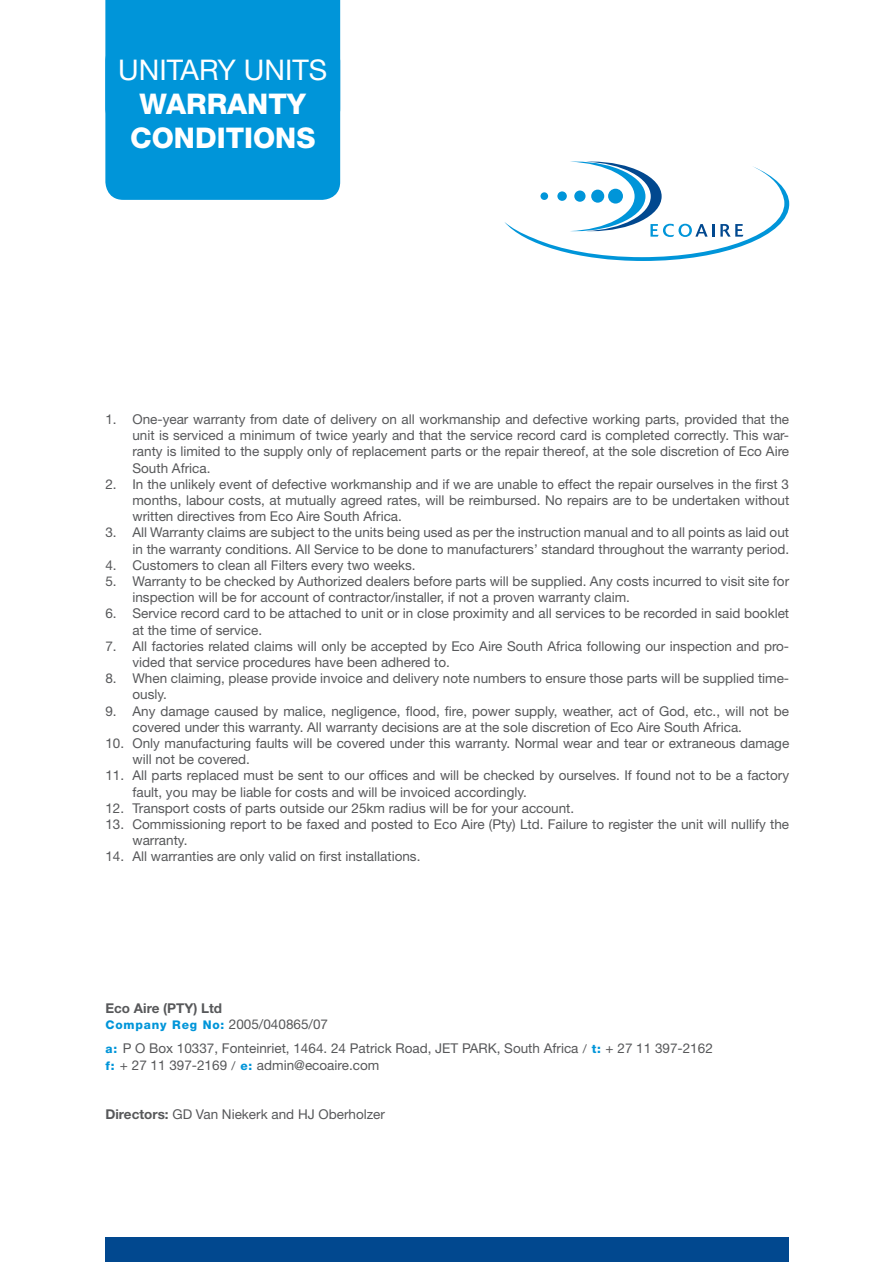
<style>
.page{position:relative;width:893px;height:1263px;background:#fff}
.page>*{position:absolute;margin:0;border:0;box-sizing:border-box;transform-origin:0 0}
.t1{font:800 28.5px "Helvetica Neue LT Std";color:#fff}
.t2{font:28.5px "Helvetica Neue LT Std";color:#fff}
.t3{font:13.5px/16.2px "Helvetica Neue LT Std";color:#57585a}
.t4{font:700 13.5px "Helvetica Neue LT Std";color:#57585a}
.s1{font-weight:800;font-size:12px;color:#0095d9}
.s2{font-size:12px}
.s3{font-weight:700}
</style>
<div class="page">
<div style="left:105px;top:43px;width:235px;height:157px;background:#0095d9;border-radius:18px"></div>
<svg style="left:105px;top:0;width:235px;height:127px"></svg>
<div style="left:105px;top:1237px;width:684px;height:25px;background:#01488f"></div>
<svg style="left:504px;top:162px;width:285px;height:99px"></svg>
<div style="left:608px;top:189px;width:15px;height:15px;background:#0095d9;border-radius:50%"></div>
<div style="left:591px;top:190px;width:13px;height:13px;background:#0095d9;border-radius:50%"></div>
<div style="left:574px;top:190px;width:11px;height:12px;background:#0095d9;border-radius:50%"></div>
<svg style="left:557px;top:191px;width:10px;height:10px"></svg>
<div style="left:540px;top:192px;width:8px;height:8px;background:#0095d9;border-radius:50%"></div>
<p class="t2" style="left:118px;top:52px;width:210px">UNITARY UNITS</p>
<p class="t1" style="left:140px;top:87px;width:168px">WARRANTY</p>
<p class="t1" style="left:130px;top:121px;width:187px">CONDITIONS</p>
<p class="t3" style="left:132px;top:411px;width:658px;text-align:justify;text-indent:-27px">1. One-year warranty from date of delivery on all workmanship and defective working parts, provided that the unit is serviced a minimum of twice yearly and that the service record card is completed correctly. This war&shy;ranty is limited to the supply only of replacement parts or the repair thereof, at the sole discretion of Eco Aire South Africa.</p>
<p class="t3" style="left:132px;top:476px;width:658px;text-align:justify;text-indent:-27px">2. In the unlikely event of defective workmanship and if we are unable to effect the repair ourselves in the first 3 months, labour costs, at mutually agreed rates, will be reimbursed. No repairs are to be undertaken without written directives from Eco Aire South Africa.</p>
<p class="t3" style="left:105px;top:524px;width:685px;text-align:right">3. All Warranty claims are subject to the units being used as per the instruction manual and to all points as laid out in the warranty conditions. All Service to be done to manufacturers’ standard throughout the warranty period.</p>
<p class="t3" style="left:105px;top:557px;width:312px">4. Customers to clean all Filters every two weeks.</p>
<p class="t3" style="left:132px;top:573px;width:658px;text-indent:-27px">5. Warranty to be checked by Authorized dealers before parts will be supplied. Any costs incurred to visit site for inspection will be for account of contractor/installer, if not a proven warranty claim.</p>
<p class="t3" style="left:132px;top:605px;width:658px;text-indent:-27px">6. Service record card to be attached to unit or in close proximity and all services to be recorded in said booklet at the time of service.</p>
<p class="t3" style="left:132px;top:638px;width:658px;text-indent:-27px">7. All factories related claims will only be accepted by Eco Aire South Africa following our inspection and pro&shy;vided that service procedures have been adhered to.</p>
<p class="t3" style="left:132px;top:670px;width:658px;text-indent:-27px">8. When claiming, please provide invoice and delivery note numbers to ensure those parts will be supplied time&shy;ously.</p>
<p class="t3" style="left:132px;top:703px;width:658px;text-indent:-27px">9. Any damage caused by malice, negligence, flood, fire, power supply, weather, act of God, etc., will not be covered under this warranty. All warranty decisions are at the sole discretion of Eco Aire South Africa.</p>
<p class="t3" style="left:132px;top:735px;width:658px;text-indent:-27px">10. Only manufacturing faults will be covered under this warranty. Normal wear and tear or extraneous damage will not be covered.</p>
<p class="t3" style="left:132px;top:767px;width:658px;text-indent:-27px">11. All parts replaced must be sent to our offices and will be checked by ourselves. If found not to be a factory fault, you may be liable for costs and will be invoiced accordingly.</p>
<p class="t3" style="left:105px;top:800px;width:470px">12. Transport costs of parts outside our 25km radius will be for your account.</p>
<p class="t3" style="left:132px;top:816px;width:658px;text-indent:-27px">13. Commissioning report to be faxed and posted to Eco Aire (Pty) Ltd. Failure to register the unit will nullify the warranty.</p>
<p class="t3" style="left:105px;top:848px;width:316px">14. All warranties are only valid on first installations.</p>
<p class="t4" style="left:105px;top:1000px;width:118px">Eco Aire (PTY) Ltd</p>
<p class="t3" style="left:105px;top:1016px;width:224px"><span class="s1">Company Reg No:</span> 2005/040865/07</p>
<p class="t3" style="left:105px;top:1040px;width:609px"><span class="s1">a:</span> P O Box 10337, Fonteinriet, 1464. 24 Patrick Road, JET PARK, South Africa <span class="s2">/</span> <span class="s1">t:</span> + 27 11 397-2162</p>
<p class="t3" style="left:105px;top:1057px;width:275px"><span class="s1">f:</span> + 27 11 397-2169 <span class="s2">/</span> <span class="s1">e:</span> admin@ecoaire.com</p>
<p class="t3" style="left:105px;top:1105px;width:281px"><span class="s3">Directors:</span> GD Van Niekerk and HJ Oberholzer</p>
</div>
